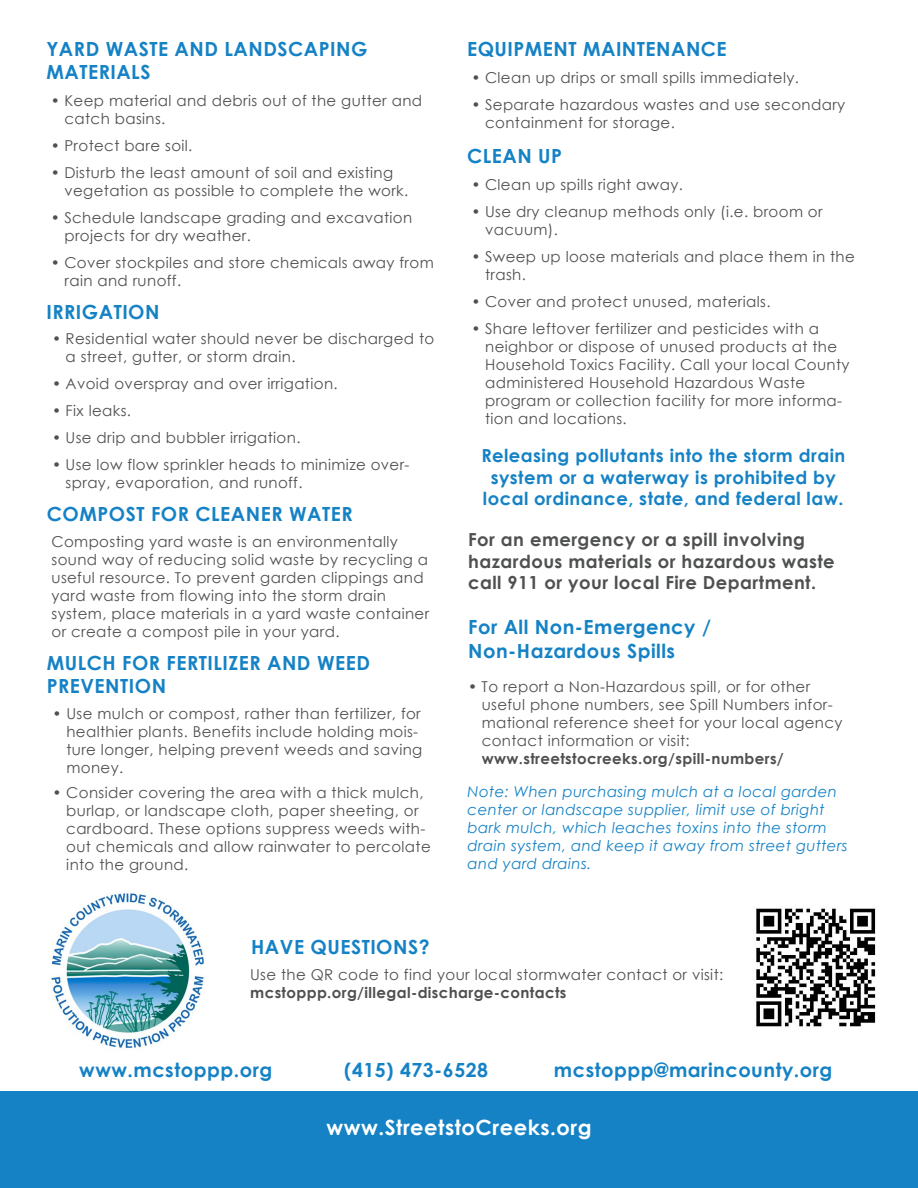
<style>
.page{position:relative;width:918px;height:1188px;background:#fff}
.page>*{position:absolute;margin:0;border:0;box-sizing:border-box;transform-origin:0 0}
.t1{font:700 21px "Century Gothic";letter-spacing:.025em;color:#fff}
.t2{font:700 19.5px/23.4px "Century Gothic";letter-spacing:.025em;color:#1582c5}
.t3{font:700 19.5px/23.4px "Century Gothic";letter-spacing:.025em;color:#1582c5}
.t4{font:700 18px/21.6px "Century Gothic";letter-spacing:.025em;color:#1582c5;text-align:center}
.t5{font:700 18px/21.6px "Century Gothic";letter-spacing:.025em;color:#4f5150}
.t6{font:15px/18px "Century Gothic";letter-spacing:.025em;color:#4f5050}
.t7{font:italic 15px/18px "Century Gothic";letter-spacing:.025em;color:#1582c5}
.t8{font:700 15px "Century Gothic";letter-spacing:.025em;color:#4f5050}
.s1{font-style:inherit}
</style>
<div class="page">
<div style="left:0;top:1092px;width:918px;height:96px;background:#1582c5"></div>
<img style="left:756px;top:908px;width:120px;height:119px">
<img style="left:51px;top:892px;width:154px;height:157px">
<h2 class="t2" style="left:467px;top:36px;width:261px">EQUIPMENT MAINTENANCE</h2>
<p class="t6" style="left:472px;top:68px;width:329px">• Clean up drips or small spills immediately.</p>
<p class="t6" style="left:485px;top:95px;width:362px;text-indent:-14px">• Separate hazardous wastes and use secondary containment for storage.</p>
<h2 class="t2" style="left:467px;top:143px;width:97px">CLEAN UP</h2>
<p class="t6" style="left:472px;top:175px;width:213px">• Clean up spills right away.</p>
<p class="t6" style="left:485px;top:202px;width:339px;text-indent:-14px">• Use dry cleanup methods only (i.e. broom or vacuum).</p>
<p class="t6" style="left:485px;top:247px;width:371px;text-indent:-14px">• Sweep up loose materials and place them in the trash.</p>
<p class="t6" style="left:472px;top:292px;width:300px">• Cover and protect unused, materials.</p>
<p class="t6" style="left:485px;top:319px;width:366px;text-indent:-14px">• Share leftover fertilizer and pesticides with a neighbor or dispose of unused products at the Household Toxics Facility. Call your local County administered Household Hazardous Waste program or collection facility for more informa&shy;tion and locations.</p>
<p class="t4" style="left:481px;top:444px;width:365px">Releasing pollutants into the storm drain system or a waterway is prohibited by local ordinance, state, and federal law.</p>
<p class="t5" style="left:468px;top:528px;width:368px">For an emergency or a spill involving hazardous materials or hazardous waste call 911 or your local Fire Department.</p>
<h2 class="t2" style="left:468px;top:615px;width:244px">For All Non-Emergency /<br>Non-Hazardous Spills</h2>
<p class="t6" style="left:482px;top:677px;width:362px;text-indent:-14px">• To report a Non-Hazardous spill, or for other useful phone numbers, see Spill Numbers infor&shy;mational reference sheet for your local agency contact information or visit:</p>
<p class="t8" style="left:482px;top:747px;width:304px">www.streetstocreeks.org/spill-numbers/</p>
<h2 class="t2" style="left:46px;top:36px;width:323px">YARD WASTE AND LANDSCAPING<br>MATERIALS</h2>
<p class="t6" style="left:65px;top:92px;width:359px;text-indent:-14px">• Keep material and debris out of the gutter and catch basins.</p>
<p class="t6" style="left:51px;top:137px;width:143px">• Protect bare soil.</p>
<p class="t6" style="left:65px;top:164px;width:345px;text-indent:-14px">• Disturb the least amount of soil and existing vegetation as possible to complete the work.</p>
<p class="t6" style="left:65px;top:209px;width:349px;text-indent:-14px">• Schedule landscape grading and excavation projects for dry weather.</p>
<p class="t6" style="left:65px;top:254px;width:371px;text-indent:-14px">• Cover stockpiles and store chemicals away from rain and runoff.</p>
<h2 class="t2" style="left:46px;top:299px;width:115px">IRRIGATION</h2>
<p class="t6" style="left:66px;top:330px;width:370px;text-indent:-14px">• Residential water should never be discharged to a street, gutter, or storm drain.</p>
<p class="t6" style="left:52px;top:375px;width:287px">• Avoid overspray and over irrigation.</p>
<p class="t6" style="left:52px;top:402px;width:80px">• Fix leaks.</p>
<p class="t6" style="left:52px;top:429px;width:250px">• Use drip and bubbler irrigation.</p>
<p class="t6" style="left:66px;top:456px;width:345px;text-indent:-14px">• Use low flow sprinkler heads to minimize over&shy;spray, evaporation, and runoff.</p>
<h2 class="t3" style="left:47px;top:502px;width:307px"><span class="s1">C</span>OMPOST FOR CLEANER WATER</h2>
<p class="t6" style="left:52px;top:532px;width:379px">Composting yard waste is an environmentally sound way of reducing solid waste by recycling a useful resource. To prevent garden clippings and yard waste from flowing into the storm drain system, place materials in a yard waste container or create a compost pile in your yard.</p>
<h2 class="t3" style="left:47px;top:650px;width:325px">MULCH FOR FERTILIZER AND WEED<br>PREVENTION</h2>
<p class="t6" style="left:66px;top:705px;width:357px;text-indent:-14px">• Use mulch or compost, rather than fertilizer, for healthier plants. Benefits include holding mois&shy;ture longer, helping prevent weeds and saving money.</p>
<p class="t6" style="left:66px;top:783px;width:366px;text-indent:-14px">• Consider covering the area with a thick mulch, burlap, or landscape cloth, paper sheeting, or cardboard. These options suppress weeds with&shy;out chemicals and allow rainwater to percolate into the ground.</p>
<p class="t7" style="left:468px;top:783px;width:382px">Note: When purchasing mulch at a local garden center or landscape supplier, limit use of bright bark mulch, which leaches toxins into the storm drain system, and keep it away from street gutters and yard drains.</p>
<h2 class="t2" style="left:251px;top:935px;width:180px">HAVE QUESTIONS?</h2>
<p class="t6" style="left:250px;top:966px;width:475px">Use the QR code to find your local stormwater contact or visit:</p>
<p class="t8" style="left:250px;top:982px;width:318px">mcstoppp.org/illegal-discharge-contacts</p>
<h2 class="t2" style="left:79px;top:1057px;width:194px">www.mcstoppp.org</h2>
<h2 class="t2" style="left:344px;top:1057px;width:145px">(415) 473-6528</h2>
<h2 class="t2" style="left:554px;top:1057px;width:280px">mcstoppp@marincounty.org</h2>
<h1 class="t1" style="left:326px;top:1112px;width:267px">www.StreetstoCreeks.org</h1>
</div>
